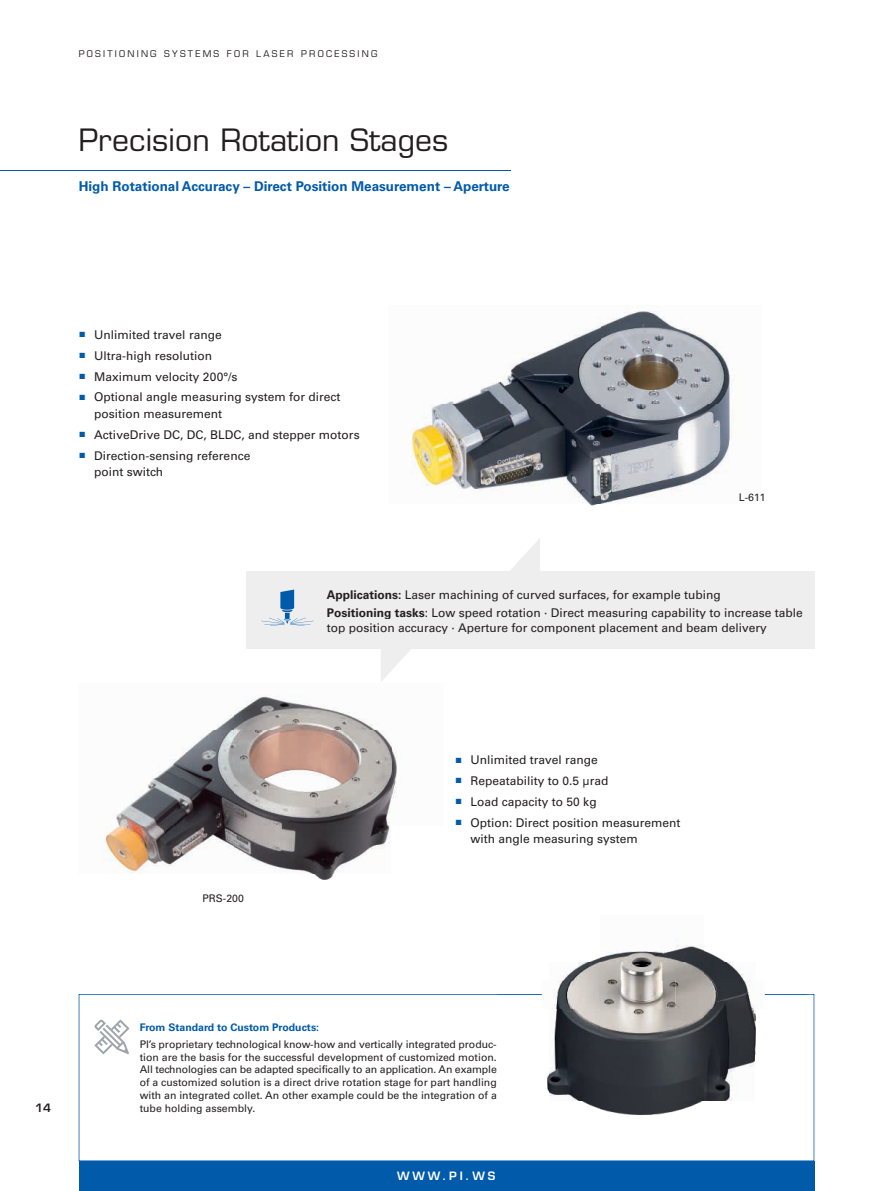
<style>
.page{position:relative;width:893px;height:1191px;background:#fff}
.page>*{position:absolute;margin:0;border:0;box-sizing:border-box;transform-origin:0 0}
.t1{font:30px "Eurostile LT";letter-spacing:.005em;color:#231f20}
.t2{font:700 13.5px "Univers LT";color:#015aaa}
.t3{font:12px/16.5px "Univers LT";color:#231f20}
.t4{font:600 11.25px "Eurostile LT";letter-spacing:.25em;color:#fff}
.t5{font:600 11.25px "Eurostile LT";color:#231f20}
.t6{font:10.5px/12.8px "Univers LT";color:#231f20;text-align:justify}
.t7{font:700 10.5px "Univers LT";color:#015aaa}
.t8{font:9px "Eurostile LT";letter-spacing:.25em;color:#231f20}
.s1{font-weight:700}
.s2{color:#015aaa}
</style>
<div class="page">
<div style="left:79px;top:1161px;width:735px;height:30px;background:#015aaa"></div>
<img style="left:100px;top:695px;width:297px;height:185px">
<svg style="left:79px;top:994px;width:735px;height:167px"></svg>
<hr style="left:0;top:170px;width:510px;height:1px;background:#015aaa">
<img style="left:411px;top:305px;width:324px;height:201px">
<div style="left:246px;top:571px;width:568px;height:77px;background:#eeeeef"></div>
<svg style="left:381px;top:648px;width:31px;height:34px"></svg>
<svg style="left:510px;top:538px;width:30px;height:33px"></svg>
<img style="left:589px;top:939px;width:136px;height:23px">
<img style="left:497px;top:995px;width:52px;height:153px">
<img style="left:561px;top:962px;width:189px;height:18px">
<img style="left:765px;top:995px;width:43px;height:13px">
<img style="left:549px;top:1008px;width:259px;height:140px">
<img style="left:497px;top:994px;width:311px;height:1px">
<img style="left:542px;top:980px;width:223px;height:29px">
<svg style="left:94px;top:1019px;width:36px;height:35px"></svg>
<svg style="left:261px;top:589px;width:53px;height:37px"></svg>
<p class="t8" style="left:79px;top:48px;width:300px">POSITIONING SYSTEMS FOR LASER PROCESSING</p>
<h1 class="t1" style="left:79px;top:122px;width:371px">Precision Rotation Stages</h1>
<p class="t2" style="left:79px;top:178px;width:432px">High Rotational Accuracy – Direct Position Measurement – Aperture</p>
<p class="t3" style="left:79px;top:327px;width:144px"><sup>■</sup> Unlimited travel range</p>
<p class="t3" style="left:79px;top:347px;width:134px"><sup>■</sup> Ultra-high resolution</p>
<p class="t3" style="left:79px;top:368px;width:160px"><sup>■</sup> Maximum velocity 200°/s</p>
<p class="t3" style="left:94px;top:389px;width:248px;text-indent:-15px"><sup>■</sup> Optional angle measuring system for direct position measurement</p>
<p class="t3" style="left:79px;top:426px;width:282px"><sup>■</sup> ActiveDrive DC, DC, BLDC, and stepper motors</p>
<p class="t3" style="left:94px;top:447px;width:158px;text-indent:-15px"><sup>■</sup> Direction-sensing reference point switch</p>
<p class="t6" style="left:739px;top:491px;width:28px">L-611</p>
<p class="t3" style="left:327px;top:586px;width:478px;line-height:17.1px"><span class="s1">Applications:</span> Laser machining of curved surfaces, for example tubing<br><span class="s1">Positioning tasks</span>: Low speed rotation · Direct measuring capability to increase table</p>
<p class="t3" style="left:327px;top:619px;width:442px">top position accuracy · Aperture for component placement and beam delivery</p>
<p class="t5" style="left:35px;top:1101px;width:17px">14</p>
<p class="t6" style="left:202px;top:892px;width:43px">PRS-200</p>
<p class="t3" style="left:456px;top:752px;width:144px"><sup>■</sup> Unlimited travel range</p>
<p class="t3" style="left:456px;top:772px;width:154px"><sup>■</sup> Repeatability to 0.5 µrad</p>
<p class="t3" style="left:456px;top:793px;width:143px"><sup>■</sup> Load capacity to 50 kg</p>
<p class="t3" style="left:471px;top:814px;width:212px;text-indent:-15px"><span class="s2">■</span> Option: Direct position measurement with angle measuring system</p>
<p class="t7" style="left:140px;top:1021px;width:181px">From Standard to Custom Products:</p>
<p class="t6" style="left:140px;top:1037px;width:359px">PI’s proprietary technological know-how and vertically integrated produc&shy;tion are the basis for the successful development of customized motion.<br>All technologies can be adapted specifically to an application. An exam ple of a customized solution is a direct drive rotation stage for part handling with an integrated collet. An other example could be the integration of a tube holding assembly.</p>
<p class="t4" style="left:397px;top:1168px;width:99px">WWW.PI.WS</p>
</div>
